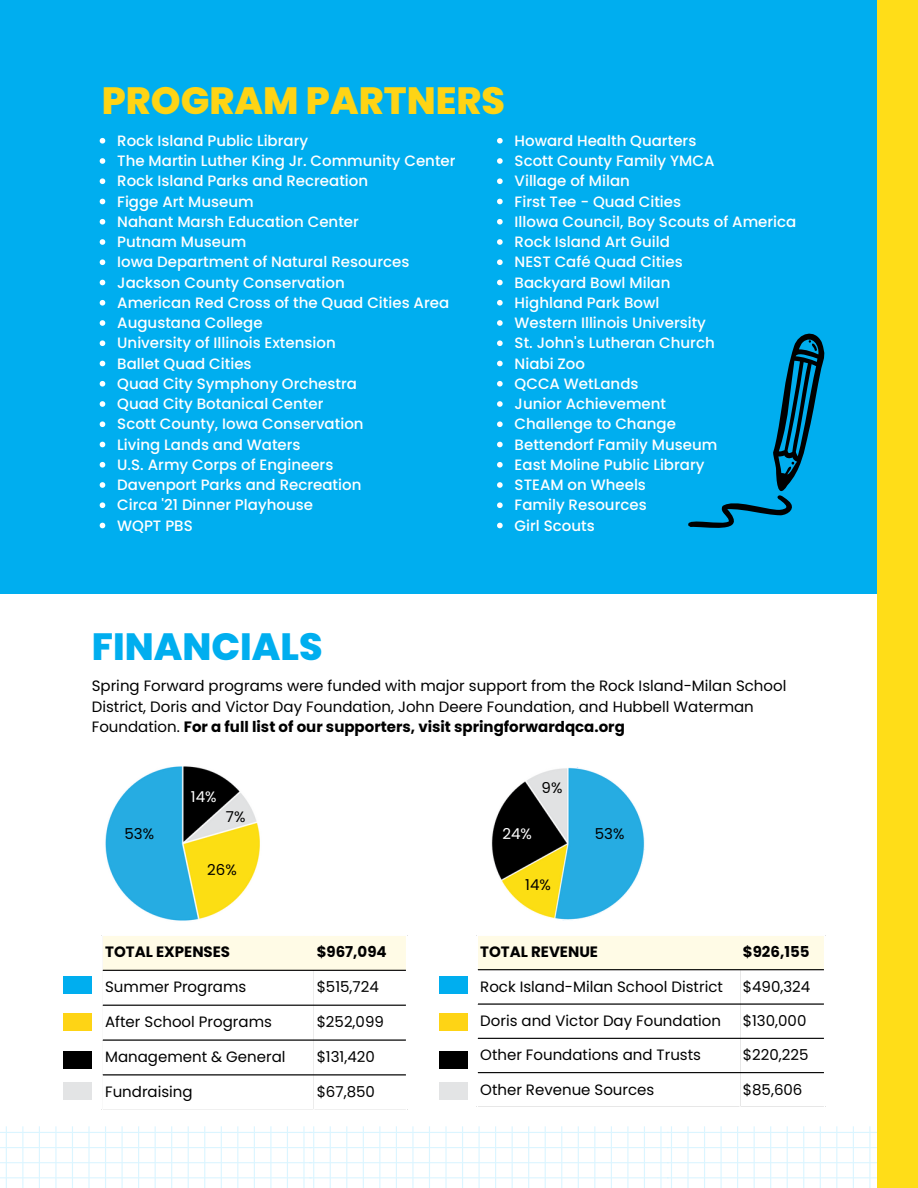
<style>
.page{position:relative;width:918px;height:1188px;background:#fff}
.page>*{position:absolute;margin:0;border:0;box-sizing:border-box;transform-origin:0 0}
.t1{font:800 37.95px "Poppins";color:#fed415}
.t2{font:800 37.95px "Poppins";color:#00aeef}
.t3{font:500 15px/20.2px "Poppins";color:#fff}
.t4{font:15px/20.2px "Poppins";color:#000}
.t5{font:700 15px "Poppins";color:#000}
.t6{font:15px "Poppins";color:#fff}
.s1{font-weight:700}
</style>
<div class="page">
<div style="left:0;top:0;width:918px;height:594px;background:#00aeef"></div>
<svg style="left:0;top:1126px;width:877px;height:62px"></svg>
<div style="left:877px;top:0;width:41px;height:1188px;background:#ffdd18"></div>
<div style="left:103px;top:936px;width:303px;height:34px;background:#fffbe6"></div>
<hr style="left:313px;top:936px;width:1px;height:34px;background:#fffbe6">
<hr style="left:103px;top:970px;width:303px;height:1px;background:#000">
<hr style="left:103px;top:1005px;width:303px;height:1px;background:#000">
<hr style="left:103px;top:1039px;width:303px;height:2px;background:#000">
<hr style="left:103px;top:1074px;width:303px;height:1px;background:#000">
<div style="left:478px;top:936px;width:346px;height:33px;background:#fffbe6"></div>
<hr style="left:739px;top:936px;width:2px;height:33px;background:#fffbe6">
<hr style="left:478px;top:969px;width:346px;height:1px;background:#000">
<hr style="left:478px;top:1003px;width:346px;height:2px;background:#000">
<hr style="left:478px;top:1038px;width:346px;height:1px;background:#000">
<hr style="left:478px;top:1072px;width:346px;height:1px;background:#000">
<svg style="left:497px;top:138px;width:6px;height:6px"></svg>
<svg style="left:497px;top:158px;width:6px;height:6px"></svg>
<svg style="left:497px;top:178px;width:6px;height:6px"></svg>
<svg style="left:497px;top:199px;width:6px;height:5px"></svg>
<svg style="left:497px;top:219px;width:6px;height:6px"></svg>
<svg style="left:497px;top:239px;width:6px;height:6px"></svg>
<svg style="left:497px;top:259px;width:6px;height:6px"></svg>
<svg style="left:497px;top:280px;width:6px;height:5px"></svg>
<svg style="left:497px;top:300px;width:6px;height:6px"></svg>
<svg style="left:497px;top:320px;width:6px;height:6px"></svg>
<svg style="left:497px;top:340px;width:6px;height:6px"></svg>
<svg style="left:497px;top:361px;width:6px;height:5px"></svg>
<svg style="left:497px;top:381px;width:6px;height:6px"></svg>
<svg style="left:497px;top:401px;width:6px;height:6px"></svg>
<svg style="left:497px;top:421px;width:6px;height:6px"></svg>
<svg style="left:497px;top:442px;width:6px;height:5px"></svg>
<svg style="left:497px;top:462px;width:6px;height:6px"></svg>
<svg style="left:497px;top:482px;width:6px;height:6px"></svg>
<svg style="left:497px;top:502px;width:6px;height:6px"></svg>
<svg style="left:497px;top:523px;width:6px;height:5px"></svg>
<svg style="left:688px;top:333px;width:137px;height:195px"></svg>
<div style="left:64px;top:976px;width:28px;height:18px;background:#00aeef"></div>
<div style="left:440px;top:976px;width:28px;height:18px;background:#00aeef"></div>
<div style="left:64px;top:1013px;width:28px;height:18px;background:#fed415"></div>
<div style="left:440px;top:1013px;width:28px;height:18px;background:#fed415"></div>
<div style="left:64px;top:1051px;width:28px;height:18px;background:#000"></div>
<div style="left:440px;top:1051px;width:28px;height:18px;background:#000"></div>
<div style="left:64px;top:1082px;width:28px;height:18px;background:#e3e4e5"></div>
<div style="left:440px;top:1082px;width:28px;height:18px;background:#e3e4e5"></div>
<img style="left:105px;top:766px;width:155px;height:155px">
<img style="left:491px;top:767px;width:154px;height:154px">
<svg style="left:100px;top:138px;width:5px;height:6px"></svg>
<svg style="left:100px;top:158px;width:5px;height:6px"></svg>
<svg style="left:100px;top:178px;width:5px;height:6px"></svg>
<svg style="left:100px;top:199px;width:5px;height:5px"></svg>
<svg style="left:100px;top:219px;width:5px;height:6px"></svg>
<svg style="left:100px;top:239px;width:5px;height:6px"></svg>
<svg style="left:100px;top:259px;width:5px;height:6px"></svg>
<svg style="left:100px;top:280px;width:5px;height:5px"></svg>
<svg style="left:100px;top:300px;width:5px;height:6px"></svg>
<svg style="left:100px;top:320px;width:5px;height:6px"></svg>
<svg style="left:100px;top:340px;width:5px;height:6px"></svg>
<svg style="left:100px;top:361px;width:5px;height:5px"></svg>
<svg style="left:100px;top:381px;width:5px;height:6px"></svg>
<svg style="left:100px;top:401px;width:5px;height:6px"></svg>
<svg style="left:100px;top:421px;width:5px;height:6px"></svg>
<svg style="left:100px;top:442px;width:5px;height:5px"></svg>
<svg style="left:100px;top:462px;width:5px;height:6px"></svg>
<svg style="left:100px;top:482px;width:5px;height:6px"></svg>
<svg style="left:100px;top:502px;width:5px;height:6px"></svg>
<svg style="left:100px;top:523px;width:5px;height:5px"></svg>
<h1 class="t1" style="left:102px;top:74px;width:405px">PROGRAM PARTNERS</h1>
<p class="t3" style="left:117px;top:130px;width:340px">Rock Island Public Library<br>The Martin Luther King Jr. Community Center<br>Rock Island Parks and Recreation<br>Figge Art Museum<br>Nahant Marsh Education Center<br>Putnam Museum<br>Iowa Department of Natural Resources<br>Jackson County Conservation<br>American Red Cross of the Quad Cities Area<br>Augustana College<br>University of Illinois Extension<br>Ballet Quad Cities<br>Quad City Symphony Orchestra<br>Quad City Botanical Center<br>Scott County, Iowa Conservation<br>Living Lands and Waters<br>U.S. Army Corps of Engineers<br>Davenport Parks and Recreation<br>Circa '21 Dinner Playhouse<br>WQPT PBS</p>
<p class="t3" style="left:515px;top:130px;width:283px">Howard Health Quarters<br>Scott County Family YMCA<br>Village of Milan<br>First Tee - Quad Cities<br>Illowa Council, Boy Scouts of America<br>Rock Island Art Guild<br>NEST Café Quad Cities<br>Backyard Bowl Milan<br>Highland Park Bowl<br>Western Illinois University<br>St. John's Lutheran Church<br>Niabi Zoo<br>QCCA WetLands<br>Junior Achievement<br>Challenge to Change<br>Bettendorf Family Museum<br>East Moline Public Library<br>STEAM on Wheels<br>Family Resources<br>Girl Scouts</p>
<h1 class="t2" style="left:92px;top:620px;width:232px">FINANCIALS</h1>
<p class="t4" style="left:92px;top:676px;width:696px">Spring Forward programs were funded with major support from the Rock Island-Milan School<br>District, Doris and Victor Day Foundation, John Deere Foundation, and Hubbell Waterman<br>Foundation. <span class="s1">For a full list of our supporters, visit springforwardqca.org</span></p>
<p class="t6" style="left:191px;top:786px;width:27px">14%</p>
<p class="t4" style="left:226px;top:807px;width:21px">7%</p>
<p class="t4" style="left:542px;top:778px;width:22px">9%</p>
<p class="t4" style="left:125px;top:824px;width:31px">53%</p>
<p class="t4" style="left:595px;top:824px;width:31px">53%</p>
<p class="t4" style="left:525px;top:875px;width:27px">14%</p>
<p class="t6" style="left:502px;top:824px;width:31px">24%</p>
<p class="t4" style="left:207px;top:860px;width:31px">26%</p>
<p class="t5" style="left:105px;top:942px;width:127px">TOTAL EXPENSES</p>
<p class="t5" style="left:317px;top:942px;width:72px">$967,094</p>
<p class="t4" style="left:105px;top:977px;width:143px">Summer Programs</p>
<p class="t4" style="left:317px;top:977px;width:64px">$515,724</p>
<p class="t4" style="left:105px;top:1012px;width:168px">After School Programs</p>
<p class="t4" style="left:317px;top:1012px;width:69px">$252,099</p>
<p class="t4" style="left:105px;top:1047px;width:182px">Management &amp; General</p>
<p class="t4" style="left:317px;top:1047px;width:60px">$131,420</p>
<p class="t4" style="left:105px;top:1081px;width:89px">Fundraising</p>
<p class="t4" style="left:317px;top:1081px;width:60px">$67,850</p>
<p class="t5" style="left:480px;top:942px;width:119px">TOTAL REVENUE</p>
<p class="t5" style="left:743px;top:942px;width:68px">$926,155</p>
<p class="t4" style="left:480px;top:976px;width:244px">Rock Island-Milan School District</p>
<p class="t4" style="left:743px;top:976px;width:69px">$490,324</p>
<p class="t4" style="left:480px;top:1011px;width:242px">Doris and Victor Day Foundation</p>
<p class="t4" style="left:743px;top:1011px;width:65px">$130,000</p>
<p class="t4" style="left:480px;top:1045px;width:222px">Other Foundations and Trusts</p>
<p class="t4" style="left:743px;top:1045px;width:67px">$220,225</p>
<p class="t4" style="left:480px;top:1079px;width:176px">Other Revenue Sources</p>
<p class="t4" style="left:743px;top:1079px;width:61px">$85,606</p>
</div>
